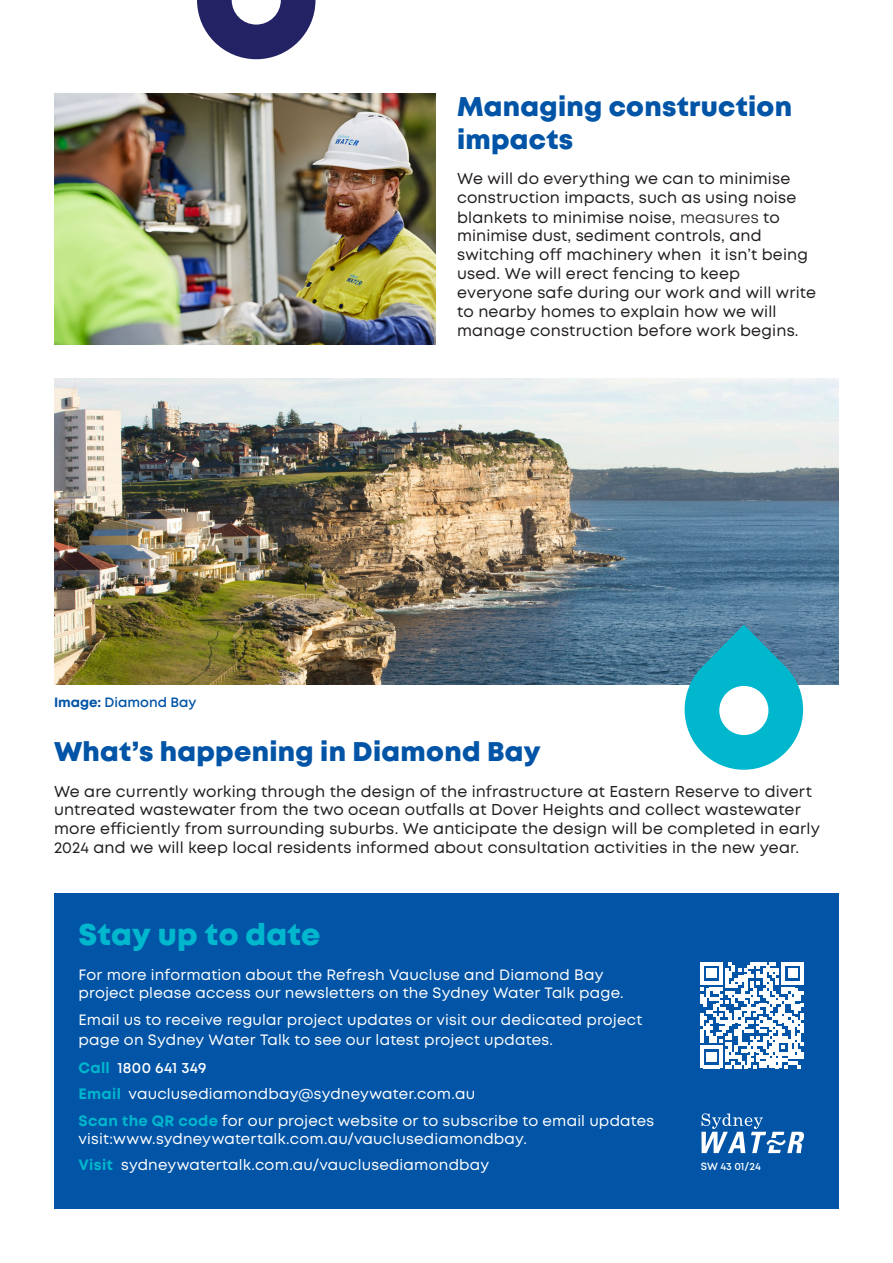
<style>
.page{position:relative;width:893px;height:1263px;background:#fff}
.page>*{position:absolute;margin:0;border:0;box-sizing:border-box;transform-origin:0 0}
.t1{font:800 30px "Mont";letter-spacing:.01em;color:#00b7ce}
.t2{font:800 27px/32.4px "Mont";letter-spacing:.01em;color:#0154a6}
.t3{font:15.75px/18.9px "Mont";letter-spacing:.01em;color:#231f20}
.t4{font:15px/26.5px "Mont";letter-spacing:.015em;color:#fff}
.t5{font:600 13.5px "Mont";color:#0154a6}
.t6{font:600 10.5px "Mont";letter-spacing:-.005em;color:#fff}
.s1{font-weight:700}
.s2{font-style:inherit}
.s3{font-weight:700;color:#00b7ce}
.s4{font-weight:600}
</style>
<div class="page">
<svg style="left:197px;top:0;width:118px;height:59px"></svg>
<div style="left:54px;top:893px;width:785px;height:316px;background:#0154a6"></div>
<svg style="left:701px;top:1113px;width:103px;height:40px"></svg>
<svg style="left:700px;top:962px;width:104px;height:106px"></svg>
<img style="left:54px;top:94px;width:382px;height:250px">
<img style="left:54px;top:378px;width:785px;height:306px">
<svg style="left:685px;top:625px;width:118px;height:145px"></svg>
<p class="t5" style="left:54px;top:694px;width:144px"><span class="s1">Image:</span> Diamond Bay</p>
<p class="t2" style="left:457px;top:91px;width:336px">Managing construction impacts</p>
<p class="t3" style="left:457px;top:169px;width:341px;line-height:19.4px">We will do everything we can to minimise construction impacts, such as using noise blankets to minimise noise, <span class="s2">measures</span> to</p>
<p class="t3" style="left:457px;top:226px;width:361px">minimise dust, sediment controls, and switching off machinery when it isn’t being used. We will erect fencing to keep everyone safe during our work and will write to nearby homes to explain how we will manage construction before work begins.</p>
<p class="t2" style="left:54px;top:735px;width:488px">What’s happening in Diamond Bay</p>
<p class="t3" style="left:54px;top:782px;width:767px">We are currently working through the design of the infrastructure at Eastern Reserve to divert untreated wastewater from the two ocean outfalls at Dover Heights and collect wastewater more efficiently from surrounding suburbs. We anticipate the design will be completed in early 2024 and we will keep local residents informed about consultation activities in the new year.</p>
<p class="t1" style="left:79px;top:915px;width:243px">Stay up to date</p>
<p class="t4" style="left:79px;top:966px;width:547px;line-height:18px">For more information about the Refresh Vaucluse and Diamond Bay project please access our newsletters on the Sydney Water Talk page.</p>
<p class="t4" style="left:79px;top:1010px;width:565px;line-height:19.8px">Email us to receive regular project updates or visit our dedicated project page on Sydney Water Talk to see our latest project updates.</p>
<p class="t4" style="left:79px;top:1054px;width:577px"><span class="s3">Call</span> <span class="s4">1800 641 349<br></span><span class="s3">Email</span> vauclusediamondbay@sydneywater.com.au<br><span class="s3">Scan the QR code</span> for our project website or to subscribe to email updates</p>
<p class="t4" style="left:79px;top:1125px;width:450px">visit:www.sydneywatertalk.com.au/vauclusediamondbay.<br><span class="s3">Visit</span> sydneywatertalk.com.au/vauclusediamondbay</p>
<p class="t6" style="left:701px;top:1160px;width:61px">SW 43 01/24</p>
</div>
